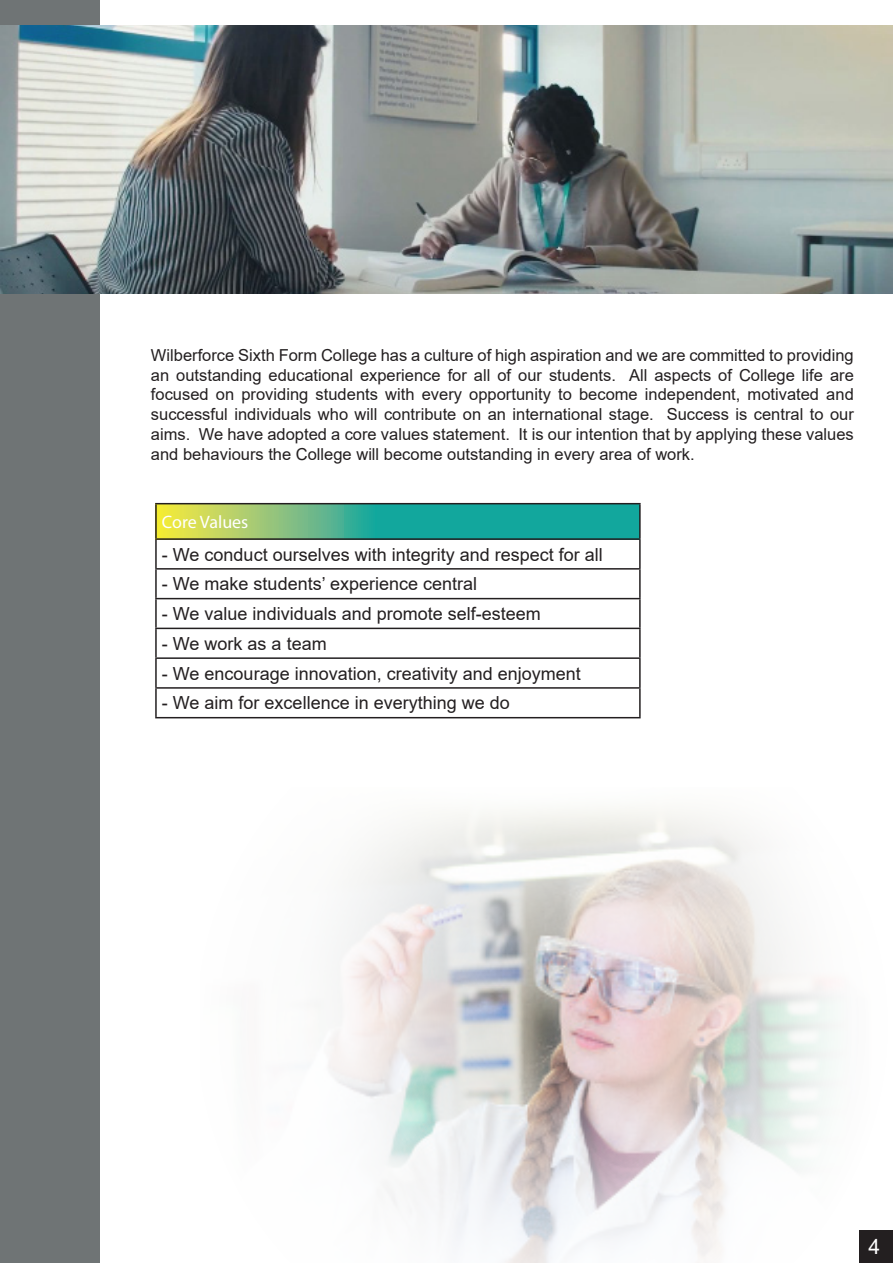
<style>
.page{position:relative;width:893px;height:1263px;background:#fff}
.page>*{position:absolute;margin:0;border:0;box-sizing:border-box;transform-origin:0 0}
.t1{font:21px "Arial";color:#fff}
.t2{font:18px "Arial";color:#231f20}
.t3{font:18px "Myriad Pro";color:#fff}
.t4{font:16.5px/19.8px "Arial";color:#231f20;text-align:justify}
</style>
<div class="page">
<img style="left:328px;top:809px;width:532px;height:454px">
<svg style="left:157px;top:504px;width:482px;height:34px;background:#4cb388"></svg>
<hr style="left:155px;top:503px;width:486px;height:1px;background:#231f20">
<hr style="left:155px;top:504px;width:2px;height:34px;background:#231f20">
<hr style="left:639px;top:504px;width:2px;height:34px;background:#231f20">
<hr style="left:155px;top:538px;width:486px;height:2px;background:#231f20">
<hr style="left:155px;top:540px;width:2px;height:28px;background:#231f20">
<hr style="left:639px;top:540px;width:2px;height:28px;background:#231f20">
<hr style="left:155px;top:568px;width:486px;height:2px;background:#231f20">
<hr style="left:155px;top:570px;width:2px;height:28px;background:#231f20">
<hr style="left:639px;top:570px;width:2px;height:28px;background:#231f20">
<hr style="left:155px;top:598px;width:486px;height:1px;background:#231f20">
<hr style="left:155px;top:599px;width:2px;height:29px;background:#231f20">
<hr style="left:639px;top:599px;width:2px;height:29px;background:#231f20">
<hr style="left:155px;top:628px;width:486px;height:1px;background:#231f20">
<hr style="left:155px;top:629px;width:2px;height:28px;background:#231f20">
<hr style="left:639px;top:629px;width:2px;height:28px;background:#231f20">
<hr style="left:155px;top:657px;width:486px;height:2px;background:#231f20">
<hr style="left:155px;top:659px;width:2px;height:28px;background:#231f20">
<hr style="left:639px;top:659px;width:2px;height:28px;background:#231f20">
<hr style="left:155px;top:687px;width:486px;height:2px;background:#231f20">
<hr style="left:155px;top:689px;width:2px;height:28px;background:#231f20">
<hr style="left:639px;top:689px;width:2px;height:28px;background:#231f20">
<hr style="left:155px;top:717px;width:486px;height:1px;background:#231f20">
<div style="left:0;top:0;width:100px;height:1263px;background:#6f7475"></div>
<img style="left:0;top:26px;width:893px;height:268px">
<div style="left:860px;top:1230px;width:33px;height:33px;background:#231f20"></div>
<p class="t4" style="left:151px;top:345px;width:704px">Wilberforce Sixth Form College has a culture of high aspiration and we are committed to providing an outstanding educational experience for all of our students. All aspects of College life are focused on providing students with every opportunity to become independent, motivated and successful individuals who will contribute on an international stage. Success is central to our aims. We have adopted a core values statement. It is our intention that by applying these values and behaviours the College will become outstanding in every area of work.</p>
<p class="t3" style="left:162px;top:511px;width:88px">Core Values</p>
<p class="t2" style="left:162px;top:542px;width:442px">- We conduct ourselves with integrity and respect for all</p>
<p class="t2" style="left:162px;top:571px;width:317px">- We make students’ experience central</p>
<p class="t2" style="left:162px;top:601px;width:380px">- We value individuals and promote self-esteem</p>
<p class="t2" style="left:162px;top:631px;width:166px">- We work as a team</p>
<p class="t2" style="left:162px;top:661px;width:420px">- We encourage innovation, creativity and enjoyment</p>
<p class="t2" style="left:162px;top:691px;width:349px">- We aim for excellence in everything we do</p>
<p class="t1" style="left:869px;top:1232px;width:13px">4</p>
</div>
